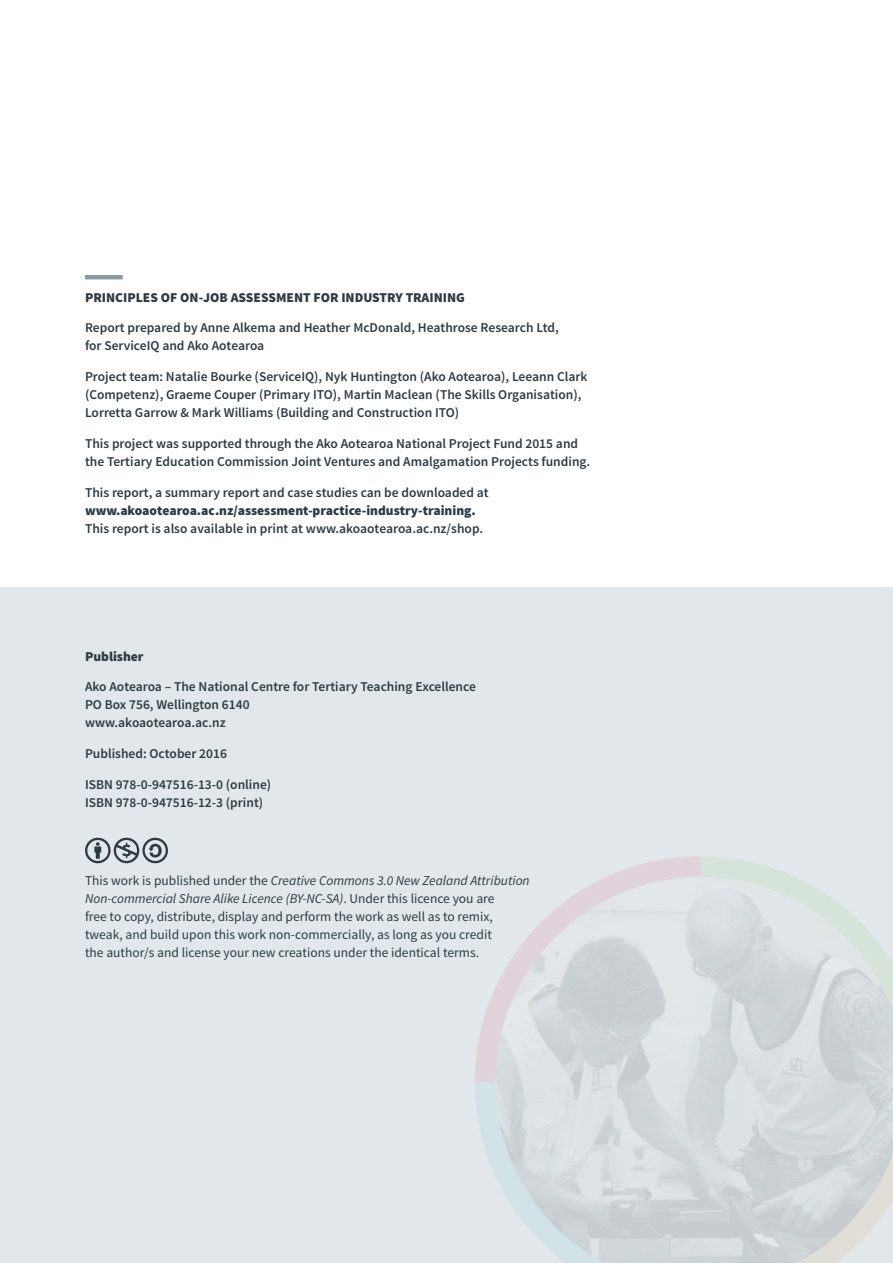
<style>
.page{position:relative;width:893px;height:1263px;background:#fff}
.page>*{position:absolute;margin:0;border:0;box-sizing:border-box;transform-origin:0 0}
.t1{font:600 13.5px/18px "Source Sans Pro";color:#2e3b42}
.t2{font:13.5px/18px "Source Sans Pro";color:#2e3b42}
.t3{font:900 13.5px "Source Sans Pro";color:#2e3b42}
.s1{font-style:italic}
</style>
<div class="page">
<div style="left:0;top:588px;width:892px;height:675px;background:#e1e7ea"></div>
<svg style="left:475px;top:856px;width:417px;height:407px"></svg>
<hr style="left:85px;top:275px;width:38px;height:4px;background:#8c99a1">
<svg style="left:85px;top:838px;width:83px;height:25px"></svg>
<p class="t3" style="left:85px;top:288px;width:381px">PRINCIPLES OF ON-JOB ASSESSMENT FOR INDUSTRY TRAINING</p>
<p class="t1" style="left:85px;top:319px;width:475px">Report prepared by Anne Alkema and Heather McDonald, Heathrose Research Ltd, for ServiceIQ and Ako Aotearoa</p>
<p class="t1" style="left:85px;top:368px;width:504px">Project team: Natalie Bourke (ServiceIQ), Nyk Huntington (Ako Aotearoa), Leeann Clark (Competenz), Graeme Couper (Primary ITO), Martin Maclean (The Skills Organisation),<br>Lorretta Garrow &amp; Mark Williams (Building and Construction ITO)</p>
<p class="t1" style="left:85px;top:435px;width:507px">This project was supported through the Ako Aotearoa National Project Fund 2015 and the Tertiary Education Commission Joint Ventures and Amalgamation Projects funding.</p>
<p class="t1" style="left:85px;top:484px;width:405px">This report, a summary report and case studies can be downloaded at</p>
<p class="t3" style="left:85px;top:501px;width:392px">www.akoaotearoa.ac.nz/assessment-practice-industry-training.</p>
<p class="t1" style="left:85px;top:520px;width:400px">This report is also available in print at www.akoaotearoa.ac.nz/shop.</p>
<p class="t3" style="left:85px;top:647px;width:60px">Publisher</p>
<p class="t1" style="left:85px;top:678px;width:392px">Ako Aotearoa – The National Centre for Tertiary Teaching Excellence<br>PO Box 756, Wellington 6140<br>www.akoaotearoa.ac.nz</p>
<p class="t1" style="left:85px;top:745px;width:143px">Published: October 2016</p>
<p class="t1" style="left:85px;top:776px;width:188px">ISBN 978-0-947516-13-0 (online)<br>ISBN 978-0-947516-12-3 (print)</p>
<p class="t2" style="left:85px;top:871px;width:446px">This work is published under the <span class="s1">Creative Commons 3.0 New Zealand Attribution Non-commercial Share Alike Licence (BY-NC-SA)</span>. Under this licence you are<br>free to copy, distribute, display and perform the work as well as to remix, tweak, and build upon this work non-commercially, as long as you credit<br>the author/s and license your new creations under the identical terms.</p>
</div>
